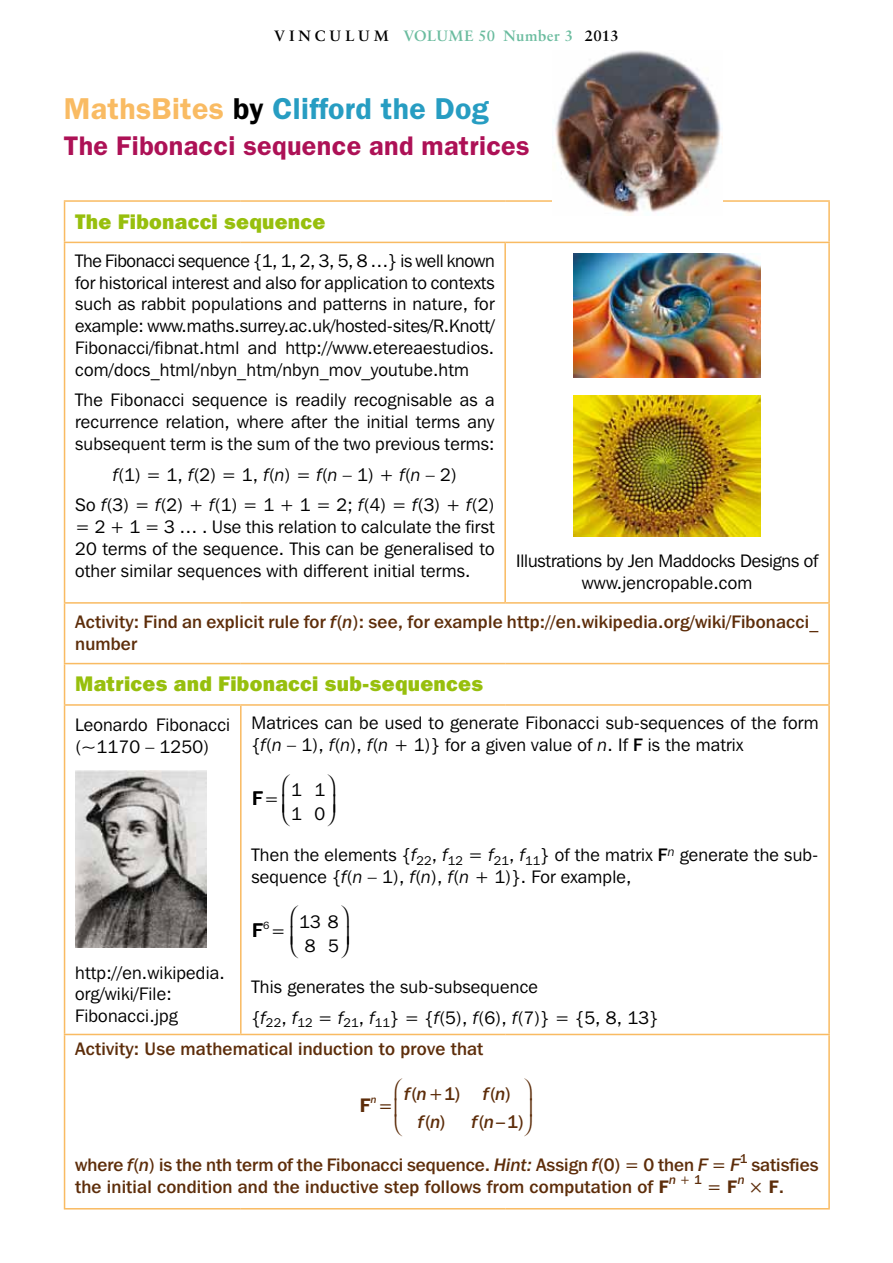
<style>
.page{position:relative;width:893px;height:1263px;background:#fff}
.page>*{position:absolute;margin:0;border:0;box-sizing:border-box;transform-origin:0 0}
.t1{font:600 30.3px "Franklin Gothic";letter-spacing:.01em;color:#279dc2}
.t2{font:600 27px "Franklin Gothic";letter-spacing:.01em;color:#ad1156}
.t3{font:800 21px "Franklin Gothic IT Cby BT";letter-spacing:.01em;color:#97bf0d}
.t4{font:500 19.5px "Franklin Gothic IT Cby BT";color:#000}
.t5{font:600 19.5px "Franklin Gothic IT Cby BT";color:#5d2d0a}
.t6{font:18px/21.8px "Franklin Gothic IT Cby BT";letter-spacing:.01em;color:#000}
.t7{font:500 18px/21.8px "Franklin Gothic IT Cby BT";letter-spacing:.01em;color:#5d2d0a}
.t8{font:18px/21.8px "Franklin Gothic IT Cby BT";letter-spacing:-.01em;color:#000;text-align:center}
.t9{font:18px "Franklin Gothic IT Cby BT Med Ital";color:#5d2d0a}
.t10{font:700 15px "Sabon";letter-spacing:.02em;color:#6bbc9f}
.t11{font:500 12.6px "Franklin Gothic IT Cby BT";color:#5d2d0a}
.t12{font:12.6px "Franklin Gothic IT Cby BT Med Ital";color:#5d2d0a}
.t13{font:10.35px "Franklin Gothic IT Cby BT";color:#000}
.t14{font:10.35px "Franklin Gothic IT Cby BT Med Ital";color:#5d2d0a}
.s1{color:#000}
.s2{color:#f9bb63}
.s3{font-style:italic}
.s4{font-family:"Franklin Gothic IT Cby BT Med Ital";font-weight:400}
.s5{font-weight:500}
.s6{font-weight:400;font-size:18px}
.s7{font-weight:500;font-size:18px}
.s8{font-weight:600}
</style>
<div class="page">
<hr style="left:64px;top:202px;width:1px;height:40px;background:#f9bb63">
<hr style="left:828px;top:202px;width:2px;height:40px;background:#f9bb63">
<hr style="left:64px;top:200px;width:177px;height:2px;background:#f9bb63">
<hr style="left:241px;top:200px;width:264px;height:2px;background:#f9bb63">
<hr style="left:505px;top:200px;width:325px;height:2px;background:#f9bb63">
<hr style="left:64px;top:604px;width:1px;height:59px;background:#f9bb63">
<hr style="left:828px;top:604px;width:2px;height:59px;background:#f9bb63">
<hr style="left:64px;top:663px;width:177px;height:1px;background:#f9bb63">
<hr style="left:241px;top:663px;width:264px;height:1px;background:#f9bb63">
<hr style="left:505px;top:663px;width:325px;height:1px;background:#f9bb63">
<hr style="left:64px;top:664px;width:1px;height:40px;background:#f9bb63">
<hr style="left:828px;top:664px;width:2px;height:40px;background:#f9bb63">
<hr style="left:64px;top:704px;width:177px;height:2px;background:#f9bb63">
<hr style="left:64px;top:706px;width:1px;height:328px;background:#f9bb63">
<hr style="left:64px;top:1034px;width:177px;height:1px;background:#f9bb63">
<hr style="left:64px;top:1035px;width:1px;height:173px;background:#f9bb63">
<hr style="left:828px;top:1035px;width:2px;height:173px;background:#f9bb63">
<hr style="left:64px;top:1208px;width:177px;height:1px;background:#f9bb63">
<hr style="left:241px;top:1208px;width:264px;height:1px;background:#f9bb63">
<hr style="left:505px;top:1208px;width:325px;height:1px;background:#f9bb63">
<hr style="left:241px;top:704px;width:264px;height:2px;background:#f9bb63">
<hr style="left:240px;top:706px;width:2px;height:328px;background:#f9bb63">
<hr style="left:505px;top:704px;width:325px;height:2px;background:#f9bb63">
<hr style="left:828px;top:706px;width:2px;height:328px;background:#f9bb63">
<hr style="left:241px;top:1034px;width:264px;height:1px;background:#f9bb63">
<hr style="left:505px;top:1034px;width:325px;height:1px;background:#f9bb63">
<hr style="left:64px;top:242px;width:177px;height:1px;background:#f9bb63">
<hr style="left:64px;top:243px;width:1px;height:359px;background:#f9bb63">
<hr style="left:241px;top:242px;width:264px;height:1px;background:#f9bb63">
<hr style="left:64px;top:602px;width:177px;height:2px;background:#f9bb63">
<hr style="left:241px;top:602px;width:264px;height:2px;background:#f9bb63">
<hr style="left:505px;top:242px;width:325px;height:1px;background:#f9bb63">
<hr style="left:504px;top:243px;width:2px;height:359px;background:#f9bb63">
<hr style="left:828px;top:243px;width:2px;height:359px;background:#f9bb63">
<hr style="left:505px;top:602px;width:325px;height:2px;background:#f9bb63">
<img style="left:573px;top:253px;width:188px;height:125px">
<img style="left:573px;top:396px;width:188px;height:141px">
<img style="left:75px;top:771px;width:132px;height:177px">
<img style="left:553px;top:51px;width:169px;height:165px">
<p class="t10" style="left:274px;top:27px;width:346px"><span class="s1">V I N C U L U M</span> VOLUME 50 Number 3 <span class="s1">2013</span></p>
<h1 class="t1" style="left:64px;top:90px;width:427px"><span class="s2">MathsBites</span> <span class="s1">by</span> Clifford the Dog</h1>
<h2 class="t2" style="left:64px;top:130px;width:467px">The Fibonacci sequence and matrices</h2>
<p class="t3" style="left:75px;top:208px;width:252px">The Fibonacci sequence</p>
<p class="t6" style="left:75px;top:249px;width:421px;text-align:justify">The Fibonacci sequence {1, 1, 2, 3, 5, 8 …} is well known for historical interest and also for application to contexts such as rabbit populations and patterns in nature, for example: www.maths.surrey.ac.uk/hosted-sites/R.Knott/ Fibonacci/fibnat.html and http://www.etereaestudios. com/docs_html/nbyn_htm/nbyn_mov_youtube.htm</p>
<p class="t6" style="left:75px;top:389px;width:421px;text-align:justify">The Fibonacci sequence is readily recognisable as a recurrence relation, where after the initial terms any subsequent term is the sum of the two previous terms:</p>
<p class="t6" style="left:75px;top:459px;width:421px;line-height:30.8px;text-align:center"><span class="s3">f</span>(1) = 1, <span class="s3">f</span>(2) = 1, <span class="s3">f</span>(<span class="s3">n</span>) = <span class="s3">f</span>(<span class="s3">n</span> – 1) + <span class="s3">f</span>(<span class="s3">n</span> – 2)<br>So <span class="s3">f</span>(3) = <span class="s3">f</span>(2) + <span class="s3">f</span>(1) = 1 + 1 = 2; <span class="s3">f</span>(4) = <span class="s3">f</span>(3) + <span class="s3">f</span>(2)</p>
<p class="t6" style="left:75px;top:516px;width:421px;text-align:justify">= 2 + 1 = 3 … . Use this relation to calculate the first 20 terms of the sequence. This can be generalised to other similar sequences with different initial terms.</p>
<p class="t8" style="left:516px;top:550px;width:304px">Illustrations by Jen Maddocks Designs of www.jencropable.com</p>
<p class="t7" style="left:75px;top:610px;width:745px">Activity: Find an explicit rule for <span class="s4">f</span>(<span class="s4">n</span>): see, for example http://en.wikipedia.org/wiki/Fibonacci_ number</p>
<p class="t3" style="left:75px;top:670px;width:409px">Matrices and Fibonacci sub-sequences</p>
<p class="t6" style="left:75px;top:713px;width:156px">Leonardo Fibonacci (~1170 – 1250)</p>
<p class="t6" style="left:251px;top:712px;width:569px">Matrices can be used to generate Fibonacci sub-sequences of the form {<span class="s3">f</span>(<span class="s3">n</span> – 1), <span class="s3">f</span>(<span class="s3">n</span>), <span class="s3">f</span>(<span class="s3">n</span> + 1)} for a given value of <span class="s3">n</span>. If <span class="s5">F</span> is the matrix</p>
<p class="t4" style="left:252px;top:786px;width:29px">F<span class="s6">=</span></p>
<p class="t6" style="left:291px;top:777px;width:36px;line-height:24.2px">1 1<br>1 0</p>
<p class="t6" style="left:251px;top:843px;width:569px">Then the elements {<span class="s3">f</span><sub>22</sub>, <span class="s3">f</span><sub>12</sub> = <span class="s3">f</span><sub>21</sub>, <span class="s3">f</span><sub>11</sub>} of the matrix <span class="s5">F</span><sup>n</sup> generate the sub&shy;sequence {<span class="s3">f</span>(<span class="s3">n</span> – 1), <span class="s3">f</span>(<span class="s3">n</span>), <span class="s3">f</span>(<span class="s3">n</span> + 1)}. For example,</p>
<p class="t4" style="left:252px;top:918px;width:35px">F <span class="s6">=</span></p>
<p class="t6" style="left:299px;top:909px;width:41px;line-height:24.5px;text-align:center">13 8<br>8 5</p>
<p class="t13" style="left:263px;top:919px;width:8px">6</p>
<p class="t6" style="left:75px;top:961px;width:151px">http://en.wikipedia. org/wiki/File:<br>Fibonacci.jpg</p>
<p class="t6" style="left:251px;top:975px;width:288px">This generates the sub-subsequence</p>
<p class="t6" style="left:251px;top:1006px;width:409px">{<span class="s3">f</span><sub>22</sub>, <span class="s3">f</span><sub>12</sub> = <span class="s3">f</span><sub>21</sub>, <span class="s3">f</span><sub>11</sub>} = {<span class="s3">f</span>(5), <span class="s3">f</span>(6), <span class="s3">f</span>(7)} = {5, 8, 13}</p>
<p class="t7" style="left:75px;top:1038px;width:410px">Activity: Use mathematical induction to prove that</p>
<p class="t9" style="left:404px;top:1083px;width:24px">f n</p>
<p class="t9" style="left:483px;top:1083px;width:24px">f n</p>
<p class="t9" style="left:418px;top:1110px;width:24px">f n</p>
<p class="t9" style="left:471px;top:1110px;width:24px">f n</p>
<p class="t7" style="left:411px;top:1083px;width:51px">( +1)</p>
<p class="t7" style="left:490px;top:1083px;width:23px">( )</p>
<p class="t7" style="left:425px;top:1110px;width:23px">( )</p>
<p class="t7" style="left:478px;top:1110px;width:47px">( –1)</p>
<p class="t7" style="left:75px;top:1153px;width:666px">where <span class="s4">f</span>(<span class="s4">n</span>) is the nth term of the Fibonacci sequence. <span class="s4">Hint:</span> Assign <span class="s4">f</span>(0) = 0 then <span class="s4">F</span> = <span class="s4">F</span></p>
<p class="t11" style="left:740px;top:1150px;width:9px">1</p>
<p class="t14" style="left:371px;top:1093px;width:7px">n</p>
<p class="t5" style="left:360px;top:1093px;width:35px">F <span class="s7">=</span></p>
<p class="t7" style="left:751px;top:1153px;width:69px">satisfies</p>
<p class="t11" style="left:669px;top:1172px;width:34px"><span class="s4">n</span> + 1</p>
<p class="t7" style="left:707px;top:1175px;width:32px">= <span class="s8">F</span></p>
<p class="t12" style="left:738px;top:1172px;width:9px">n</p>
<p class="t7" style="left:748px;top:1175px;width:37px">× <span class="s8">F</span>.</p>
<p class="t7" style="left:75px;top:1175px;width:595px">the initial condition and the inductive step follows from computation of <span class="s8">F</span></p>
</div>
